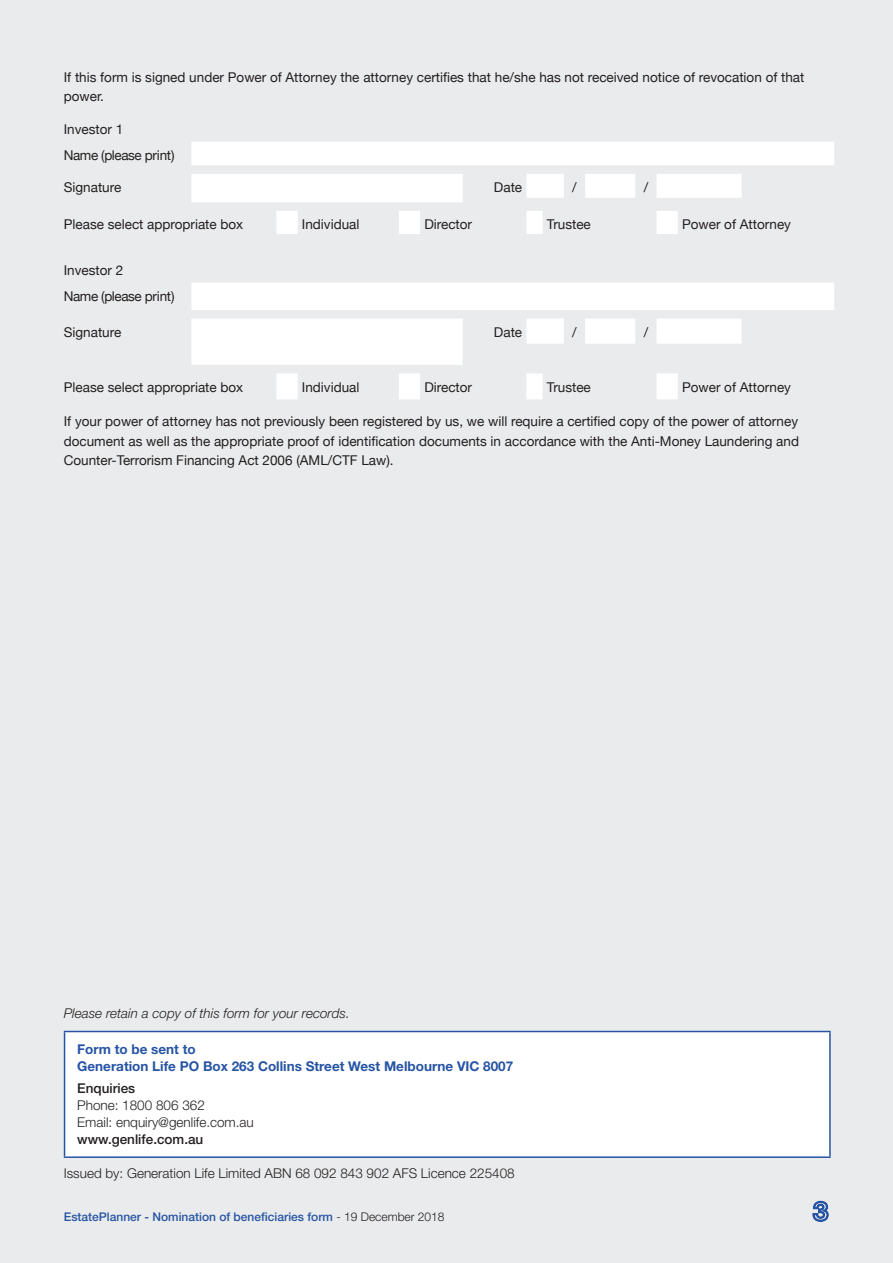
<style>
.page{position:relative;width:893px;height:1263px;background:#eaebec}
.page>*{position:absolute;margin:0;border:0;box-sizing:border-box;transform-origin:0 0}
.t_body_L{font:13.5px/19.5px "Helvetica Neue";color:#231f20}
.t1{font:300 13.5px/17.2px "Helvetica Neue LT Std";color:#231f20}
.t2{font:700 13.5px/17.2px "Helvetica Neue LT Std";color:#2654a4}
.t3{font:italic 300 13.5px "Helvetica Neue LT Std";color:#231f20}
.t_body_L-2{font:13.5px "Helvetica Neue";letter-spacing:-.03em;color:#231f20}
.t4{font:500 13.5px "Helvetica Neue LT Std";color:#231f20}
.t_body_C{font:13.5px "Helvetica Neue";color:#231f20}
.t5{font:500 12px "Helvetica Neue LT Std";color:#2654a4}
.s1{font-weight:300;color:#231f20}
</style>
<div class="page">
<svg style="left:812px;top:1200px;width:17px;height:22px"></svg>
<div style="left:65px;top:1031px;width:765px;height:126px;background:#fff"></div>
<hr style="left:64px;top:1031px;width:767px;height:1px;background:#2654a4">
<hr style="left:64px;top:1032px;width:1px;height:124px;background:#2654a4">
<hr style="left:829px;top:1032px;width:2px;height:124px;background:#2654a4">
<hr style="left:64px;top:1156px;width:767px;height:2px;background:#2654a4">
<svg style="left:191px;top:142px;width:643px;height:257px"></svg>
<p class="t_body_L" style="left:64px;top:68px;width:742px">If this form is signed under Power of Attorney the attorney certifies that he/she has not received notice of revocation of that power.</p>
<p class="t_body_L" style="left:64px;top:121px;width:61px">Investor 1</p>
<p class="t_body_L-2" style="left:64px;top:145px;width:112px">Name (please print)</p>
<p class="t_body_L" style="left:64px;top:178px;width:59px">Signature</p>
<p class="t_body_L" style="left:494px;top:178px;width:30px">Date</p>
<p class="t_body_C" style="left:572px;top:177px;width:6px">/</p>
<p class="t_body_C" style="left:644px;top:177px;width:6px">/</p>
<p class="t_body_L" style="left:64px;top:215px;width:181px">Please select appropriate box</p>
<p class="t_body_L" style="left:302px;top:215px;width:59px">Individual</p>
<p class="t_body_L" style="left:424px;top:215px;width:49px">Director</p>
<p class="t_body_L" style="left:547px;top:215px;width:46px">Trustee</p>
<p class="t_body_L" style="left:682px;top:215px;width:110px">Power of Attorney</p>
<p class="t_body_L" style="left:64px;top:261px;width:61px">Investor 2</p>
<p class="t_body_L-2" style="left:64px;top:286px;width:112px">Name (please print)</p>
<p class="t_body_L" style="left:64px;top:323px;width:59px">Signature</p>
<p class="t_body_L" style="left:494px;top:323px;width:30px">Date</p>
<p class="t_body_C" style="left:572px;top:322px;width:6px">/</p>
<p class="t_body_C" style="left:644px;top:322px;width:6px">/</p>
<p class="t_body_L" style="left:64px;top:378px;width:181px">Please select appropriate box</p>
<p class="t_body_L" style="left:302px;top:378px;width:59px">Individual</p>
<p class="t_body_L" style="left:424px;top:378px;width:49px">Director</p>
<p class="t_body_L" style="left:547px;top:378px;width:46px">Trustee</p>
<p class="t_body_L" style="left:682px;top:378px;width:110px">Power of Attorney</p>
<p class="t_body_L" style="left:64px;top:412px;width:737px;text-align:justify">If your power of attorney has not previously been registered by us, we will require a certified copy of the power of attorney document as well as the appropriate proof of identification documents in accordance with the Anti-Money Laundering and Counter-Terrorism Financing Act 2006 (AML/CTF Law).</p>
<p class="t3" style="left:64px;top:1005px;width:288px">Please retain a copy of this form for your records.</p>
<p class="t2" style="left:77px;top:1040px;width:437px">Form to be sent to<br>Generation Life PO Box 263 Collins Street West Melbourne VIC 8007</p>
<p class="t4" style="left:77px;top:1080px;width:60px">Enquiries</p>
<p class="t1" style="left:77px;top:1096px;width:178px">Phone: 1800 806 362<br>Email: enquiry@genlife.com.au</p>
<p class="t4" style="left:77px;top:1131px;width:128px">www.genlife.com.au</p>
<p class="t1" style="left:64px;top:1164px;width:452px">Issued by: Generation Life Limited ABN 68 092 843 902 AFS Licence 225408</p>
<p class="t5" style="left:64px;top:1209px;width:382px">EstatePlanner - Nomination of beneficiaries form <span class="s1">- 19 December 2018</span></p>
</div>
